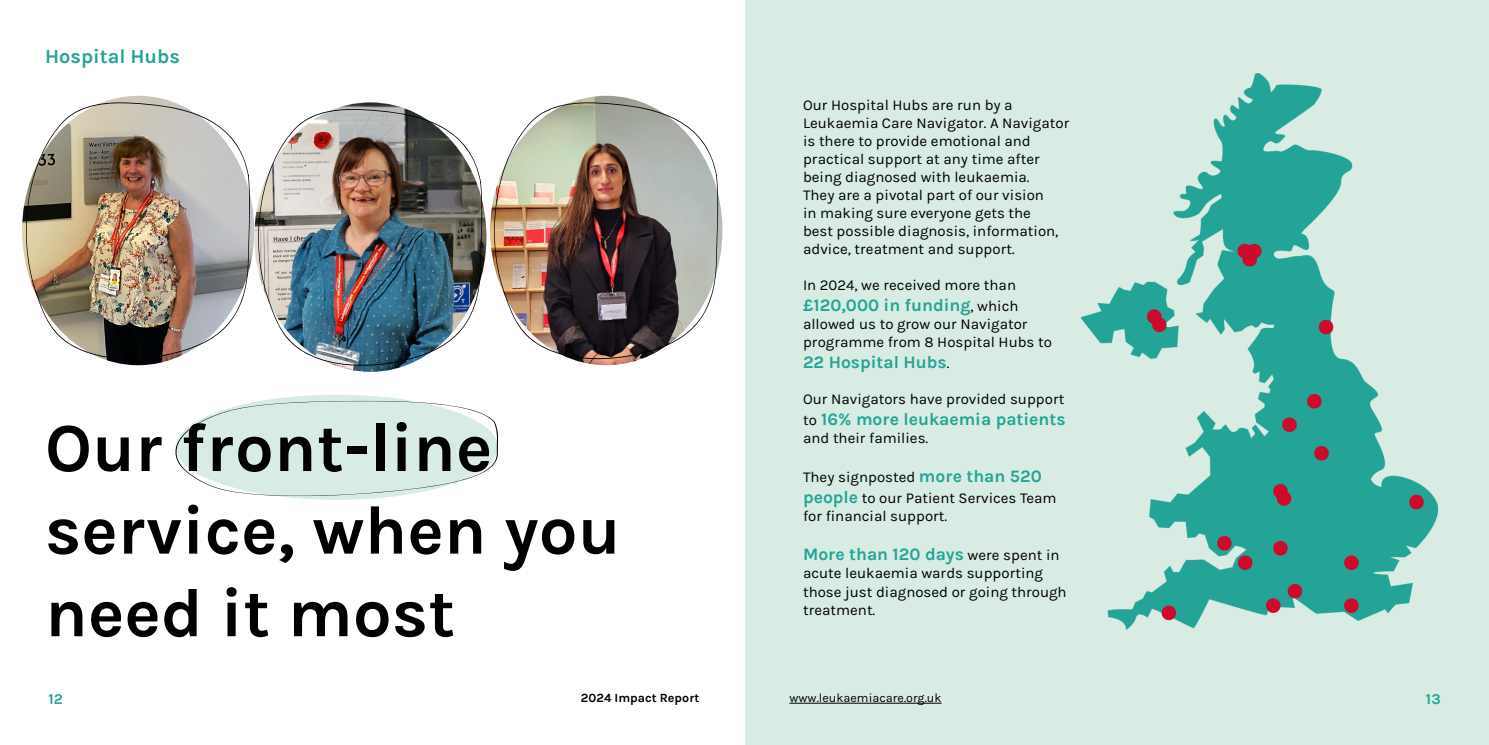
<style>
.page{position:relative;width:1489px;height:745px;background:#fff}
.page>*{position:absolute;margin:0;border:0;box-sizing:border-box;transform-origin:0 0}
.t1{font:700 68.75px/82.5px "Karla";color:#000}
.t2{font:700 20px "Karla";color:#23a496}
.t3{font:700 17.5px "Karla";color:#23a496}
.t4{font:15px/18px "Karla";color:#000}
.t5{font:700 15px "Karla";color:#23a496}
.t6{font:12.5px "Karla";color:#000}
.t7{font:700 12.5px "Karla";color:#000}
.s1{font-weight:400;font-size:15px;color:#000}
.s2{font-weight:700;font-size:17.5px;color:#23a496}
</style>
<div class="page">
<div style="left:745px;top:0;width:743px;height:744px;background:#d8ece4"></div>
<hr style="left:789px;top:702px;width:152px;height:1px;background:#000">
<img style="left:1080px;top:73px;width:358px;height:557px">
<svg style="left:1238px;top:244px;width:23px;height:21px"></svg>
<svg style="left:1319px;top:320px;width:13px;height:13px"></svg>
<svg style="left:1147px;top:310px;width:19px;height:21px"></svg>
<svg style="left:1306px;top:394px;width:13px;height:13px"></svg>
<svg style="left:1282px;top:417px;width:13px;height:13px"></svg>
<svg style="left:1313px;top:446px;width:13px;height:13px"></svg>
<svg style="left:1273px;top:483px;width:16px;height:20px"></svg>
<svg style="left:1217px;top:535px;width:13px;height:13px"></svg>
<svg style="left:1238px;top:555px;width:13px;height:13px"></svg>
<svg style="left:1273px;top:540px;width:13px;height:13px"></svg>
<svg style="left:1162px;top:604px;width:13px;height:13px"></svg>
<svg style="left:1267px;top:597px;width:12px;height:13px"></svg>
<svg style="left:1287px;top:583px;width:13px;height:13px"></svg>
<svg style="left:1344px;top:555px;width:13px;height:13px"></svg>
<svg style="left:1344px;top:597px;width:13px;height:13px"></svg>
<svg style="left:1409px;top:494px;width:13px;height:13px"></svg>
<div style="left:175px;top:394px;width:323px;height:105px;background:#d8ece4;border-radius:50%"></div>
<svg style="left:175px;top:400px;width:323px;height:96px"></svg>
<img style="left:22px;top:96px;width:232px;height:269px">
<img style="left:25px;top:102px;width:225px;height:257px">
<img style="left:254px;top:102px;width:232px;height:269px">
<img style="left:258px;top:109px;width:224px;height:257px">
<img style="left:490px;top:96px;width:232px;height:269px">
<img style="left:493px;top:102px;width:225px;height:257px">
<h2 class="t2" style="left:45px;top:44px;width:136px">Hospital Hubs</h2>
<h1 class="t1" style="left:45px;top:406px;width:577px">Our front-line service, when you need it most</h1>
<p class="t4" style="left:803px;top:96px;width:268px">Our Hospital Hubs are run by a Leukaemia Care Navigator. A Navigator is there to provide emotional and practical support at any time after being diagnosed with leukaemia.<br>They are a pivotal part of our vision<br>in making sure everyone gets the<br>best possible diagnosis, information, advice, treatment and support.</p>
<p class="t4" style="left:803px;top:276px;width:214px">In 2024, we received more than</p>
<p class="t3" style="left:803px;top:295px;width:217px">£120,000 in funding<span class="s1">, which</span></p>
<p class="t4" style="left:803px;top:315px;width:250px">allowed us to grow our Navigator programme from 8 Hospital Hubs to</p>
<p class="t3" style="left:803px;top:352px;width:148px">22 Hospital Hubs<span class="s1">.</span></p>
<p class="t4" style="left:803px;top:390px;width:263px">Our Navigators have provided support</p>
<p class="t3" style="left:803px;top:409px;width:264px"><span class="s1">to</span> 16% more leukaemia patients</p>
<p class="t4" style="left:803px;top:429px;width:127px">and their families.</p>
<p class="t4" style="left:803px;top:467px;width:255px;line-height:21px">They signposted <span class="s2">more than 520 people</span> to our Patient Services Team</p>
<p class="t4" style="left:803px;top:507px;width:146px">for financial support.</p>
<p class="t3" style="left:803px;top:544px;width:258px">More than 120 days <span class="s1">were spent in</span></p>
<p class="t4" style="left:803px;top:564px;width:265px">acute leukaemia wards supporting those just diagnosed or going through treatment.</p>
<p class="t5" style="left:48px;top:690px;width:16px">12</p>
<p class="t7" style="left:581px;top:690px;width:120px">2024 Impact Report</p>
<p class="t6" style="left:789px;top:690px;width:153px">www.leukaemiacare.org.uk</p>
<p class="t5" style="left:1425px;top:690px;width:16px">13</p>
</div>
